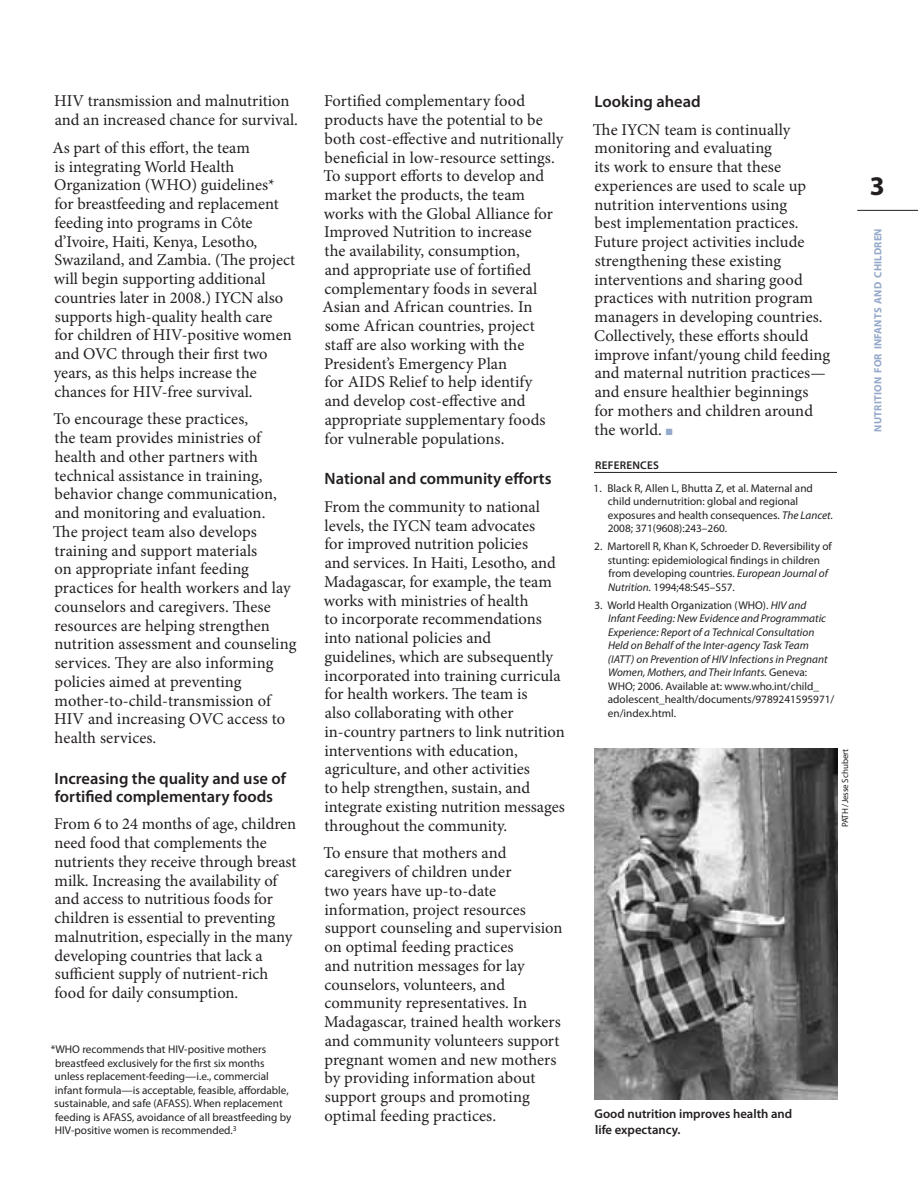
<style>
.page{position:relative;width:918px;height:1188px;background:#fff}
.page>*{position:absolute;margin:0;border:0;box-sizing:border-box;transform-origin:0 0}
.t1{font:700 27px "Myriad Pro";color:#231f20}
.t2{font:16.5px/18.8px "Minion Pro";color:#231f20}
.t3{font:600 16.5px/18px "Myriad Pro";color:#231f20}
.t4{font:600 12.75px/15.8px "Myriad Pro";color:#231f20}
.t5{font:11.25px/13.5px "Myriad Pro";color:#231f20}
.t6{font:italic 11.25px/13.5px "Myriad Pro";color:#231f20}
.t7{font:600 11.25px "Myriad Pro";letter-spacing:.02em;color:#231f20}
.t8{font:700 10.5px "Myriad Pro";letter-spacing:.02em;color:#95a9ca}
.t9{font:9px "Myriad Pro";letter-spacing:-.01em;color:#231f20}
.s1{font-style:italic}
.s2{font-style:normal}
</style>
<div class="page">
<hr style="left:857px;top:210px;width:61px;height:1px;background:#231f20">
<img style="left:594px;top:749px;width:243px;height:351px">
<hr style="left:594px;top:472px;width:243px;height:1px;background:#231f20">
<p class="t2" style="left:54px;top:93px;width:245px">HIV transmission and malnutrition and an increased chance for survival.</p>
<p class="t2" style="left:53px;top:140px;width:244px">As part of this effort, the team<br>is integrating World Health Organization (WHO) guidelines* for breastfeeding and replacement feeding into programs in Côte d’Ivoire, Haiti, Kenya, Lesotho, Swaziland, and Zambia. (The project will begin supporting additional countries later in 2008.) IYCN also supports high-quality health care<br>for children of HIV-positive women and OVC through their first two years, as this helps increase the chances for HIV-free survival.</p>
<p class="t2" style="left:53px;top:411px;width:245px">To encourage these practices,<br>the team provides ministries of health and other partners with technical assistance in training, behavior change communication, and monitoring and evaluation.<br>The project team also develops training and support materials<br>on appropriate infant feeding practices for health workers and lay counselors and caregivers. These resources are helping strengthen nutrition assessment and counseling services. They are also informing policies aimed at preventing mother-to-child-transmission of<br>HIV and increasing OVC access to health services.</p>
<p class="t3" style="left:55px;top:770px;width:233px">Increasing the quality and use of fortified complementary foods</p>
<p class="t2" style="left:54px;top:816px;width:244px">From 6 to 24 months of age, children need food that complements the nutrients they receive through breast milk. Increasing the availability of and access to nutritious foods for children is essential to preventing malnutrition, especially in the many developing countries that lack a sufficient supply of nutrient-rich food for daily consumption.</p>
<p class="t5" style="left:54px;top:1043px;width:239px;text-indent:-4px">*WHO recommends that HIV-positive mothers breastfeed exclusively for the first six months unless replacement-feeding—i.e., commercial infant formula—is acceptable, feasible, affordable, sustainable, and safe (AFASS). When replacement feeding is AFASS, avoidance of all breastfeeding by HIV-positive women is recommended.<sup>3</sup></p>
<p class="t2" style="left:323px;top:93px;width:242px">Fortified complementary food products have the potential to be both cost-effective and nutritionally beneficial in low-resource settings.<br>To support efforts to develop and market the products, the team works with the Global Alliance for<br>Improved Nutrition to increase<br>the availability, consumption,<br>and appropriate use of fortified complementary foods in several<br>Asian and African countries. In some African countries, project staff are also working with the<br>President’s Emergency Plan<br>for AIDS Relief to help identify<br>and develop cost-effective and appropriate supplementary foods for vulnerable populations.</p>
<p class="t3" style="left:325px;top:471px;width:229px">National and community efforts</p>
<p class="t2" style="left:324px;top:499px;width:242px">From the community to national levels, the IYCN team advocates<br>for improved nutrition policies<br>and services. In Haiti, Lesotho, and Madagascar, for example, the team works with ministries of health<br>to incorporate recommendations into national policies and guidelines, which are subsequently incorporated into training curricula for health workers. The team is<br>also collaborating with other in-country partners to link nutrition interventions with education, agriculture, and other activities<br>to help strengthen, sustain, and integrate existing nutrition messages throughout the community.</p>
<p class="t2" style="left:324px;top:845px;width:241px">To ensure that mothers and caregivers of children under<br>two years have up-to-date information, project resources support counseling and supervision on optimal feeding practices<br>and nutrition messages for lay counselors, volunteers, and community representatives. In<br>Madagascar, trained health workers and community volunteers support pregnant women and new mothers by providing information about support groups and promoting optimal feeding practices.</p>
<p class="t3" style="left:595px;top:93px;width:108px">Looking ahead</p>
<p class="t2" style="left:593px;top:121px;width:239px">The IYCN team is continually monitoring and evaluating<br>its work to ensure that these experiences are used to scale up nutrition interventions using<br>best implementation practices.<br>Future project activities include strengthening these existing interventions and sharing good practices with nutrition program managers in developing countries.<br>Collectively, these efforts should improve infant/young child feeding and maternal nutrition practices— and ensure healthier beginnings<br>for mothers and children around the world.</p>
<p class="t7" style="left:595px;top:461px;width:65px">REFERENCES</p>
<p class="t5" style="left:608px;top:482px;width:227px;text-indent:-14px">1. Black R, Allen L, Bhutta Z, et al. Maternal and child undernutrition: global and regional exposures and health consequences. <span class="s1">The Lancet.<br></span>2008; 371(9608):243–260.</p>
<p class="t5" style="left:608px;top:540px;width:226px;text-indent:-14px">2. Martorell R, Khan K, Schroeder D. Reversibility of stunting: epidemiological findings in children from developing countries. <span class="s1">European Journal of Nutrition.</span> 1994;48:S45–S57.</p>
<p class="t6" style="left:608px;top:599px;width:228px;text-indent:-13px"><span class="s2">3. World Health Organization (WHO).</span> HIV and Infant Feeding: New Evidence and Programmatic Experience: Report of a Technical Consultation Held on Behalf of the Inter-agency Task Team (IATT) on Prevention of HIV Infections in Pregnant Women, Mothers, and Their Infants. <span class="s2">Geneva:<br>WHO; 2006. Available at: www.who.int/child_ adolescent_health/documents/9789241595971/ en/index.html.</span></p>
<p class="t9" style="left:842px;top:827px;width:80px;rotate:-90deg">PATH / Jesse Schubert</p>
<h1 class="t1" style="left:870px;top:176px;width:16px">3</h1>
<p class="t8" style="left:874px;top:432px;width:205px;rotate:-90deg">NUTRITION FOR INFANTS AND CHILDREN</p>
<p class="t4" style="left:595px;top:1107px;width:199px">Good nutrition improves health and life expectancy.</p>
</div>
